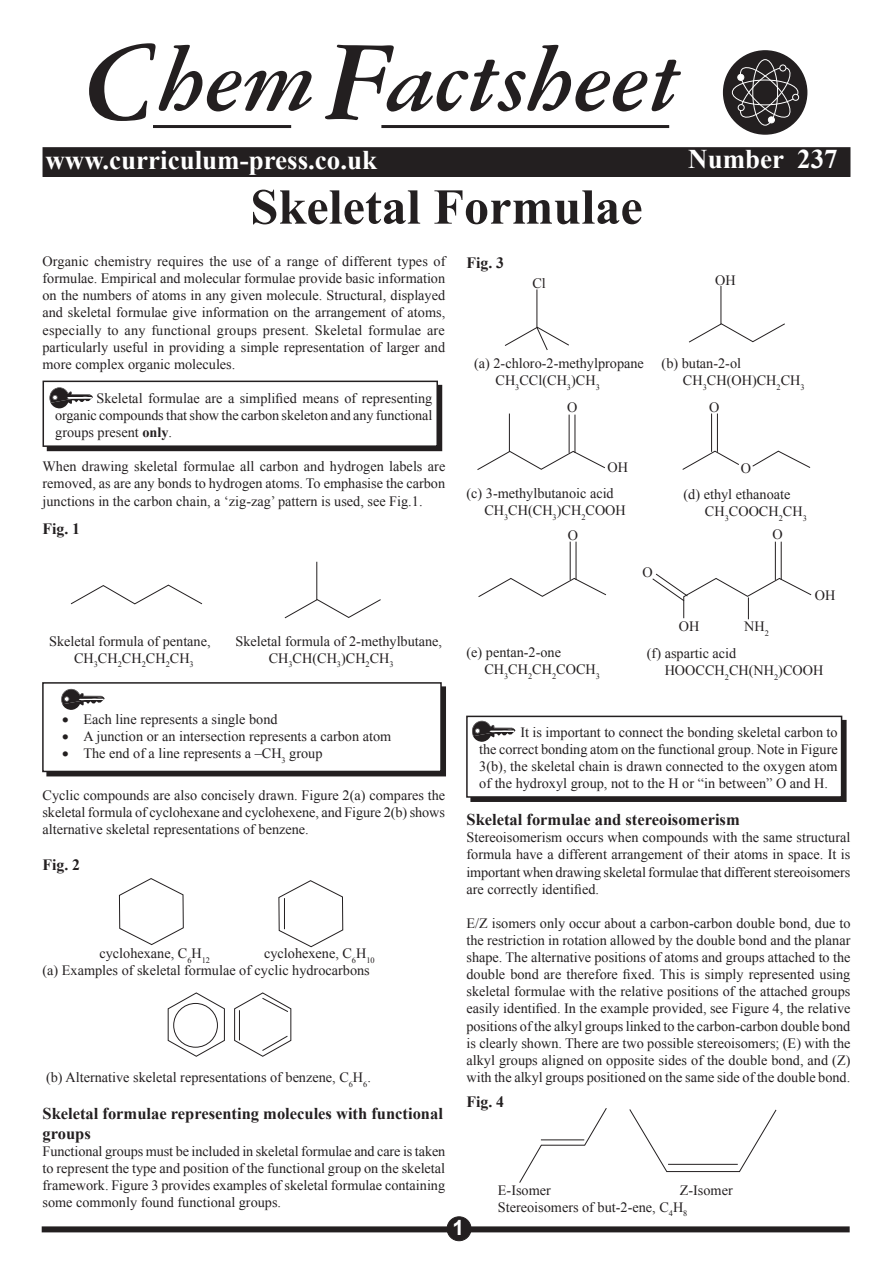
<style>
.page{position:relative;width:893px;height:1263px;background:#fff}
.page>*{position:absolute;margin:0;border:0;box-sizing:border-box;transform-origin:0 0}
.t1{font:italic 700 97.5px "American Garamond BT";color:#231f20}
.t2{font:700 50.25px "Times New Roman";color:#231f20}
.t3{font:700 27px "Times New Roman";color:#fff}
.t4{font:700 21px "Arial";color:#fff}
.t5{font:700 16.5px/19.8px "Times New Roman";color:#231f20}
.t6{font:700 15.75px "Times New Roman";color:#231f20}
.t7{font:14.25px/17.1px "Times New Roman";color:#231f20;text-align:justify}
.s1{font-size:120px}
.s2{font-weight:700}
</style>
<div class="page">
<div style="left:470px;top:720px;width:377px;height:82px;border:2px solid #231f20"></div>
<div style="left:467px;top:716px;width:375px;height:81px;background:#fff"></div>
<div style="left:466px;top:716px;width:376px;height:82px;border:2px solid #231f20"></div>
<div style="left:46px;top:686px;width:400px;height:90px;border:2px solid #231f20"></div>
<div style="left:43px;top:683px;width:398px;height:88px;background:#fff"></div>
<div style="left:42px;top:682px;width:400px;height:90px;border:2px solid #231f20"></div>
<div style="left:47px;top:385px;width:395px;height:66px;border:2px solid #231f20"></div>
<div style="left:43px;top:381px;width:394px;height:65px;background:#fff"></div>
<div style="left:43px;top:381px;width:395px;height:66px;border:2px solid #231f20"></div>
<div style="left:43px;top:148px;width:807px;height:28px;background:#231f20"></div>
<div style="left:43px;top:147px;width:807px;height:30px;border:2px solid #231f20"></div>
<div style="left:42px;top:1226px;width:808px;height:6px;background:#231f20"></div>
<div style="left:447px;top:1217px;width:24px;height:24px;background:#231f20;border-radius:50%"></div>
<div style="left:447px;top:1216px;width:24px;height:25px;border:1px solid #231f20;border-radius:50%"></div>
<div style="left:724px;top:51px;width:83px;height:83px;background:#231f20;border-radius:50%"></div>
<div style="left:723px;top:50px;width:84px;height:85px;border:2px solid #231f20;border-radius:50%"></div>
<hr style="left:153px;top:125px;width:138px;height:3px;background:#231f20">
<hr style="left:381px;top:125px;width:288px;height:3px;background:#231f20">
<div style="left:752px;top:59px;width:26px;height:67px;border:1px solid #fff;border-radius:50%"></div>
<div style="left:732px;top:80px;width:66px;height:25px;border:1px solid #fff;border-radius:50%"></div>
<svg style="left:736px;top:64px;width:63px;height:59px"></svg>
<div style="left:779px;top:65px;width:7px;height:6px;border:1px solid #fff;border-radius:50%"></div>
<svg style="left:49px;top:387px;width:44px;height:21px"></svg>
<svg style="left:70px;top:584px;width:133px;height:21px"></svg>
<svg style="left:284px;top:599px;width:97px;height:20px"></svg>
<hr style="left:316px;top:562px;width:1px;height:38px;background:#231f20">
<svg style="left:61px;top:689px;width:44px;height:21px"></svg>
<svg style="left:118px;top:878px;width:66px;height:67px"></svg>
<svg style="left:278px;top:880px;width:65px;height:67px"></svg>
<hr style="left:284px;top:898px;width:1px;height:31px;background:#231f20">
<svg style="left:167px;top:992px;width:58px;height:65px"></svg>
<div style="left:173px;top:1003px;width:45px;height:45px;border:1px solid #231f20;border-radius:50%"></div>
<svg style="left:234px;top:992px;width:58px;height:65px"></svg>
<hr style="left:537px;top:289px;width:1px;height:39px;background:#231f20">
<svg style="left:689px;top:323px;width:96px;height:20px"></svg>
<hr style="left:721px;top:286px;width:1px;height:38px;background:#231f20">
<svg style="left:504px;top:326px;width:65px;height:24px"></svg>
<svg style="left:477px;top:450px;width:128px;height:20px"></svg>
<hr style="left:509px;top:414px;width:1px;height:38px;background:#231f20">
<hr style="left:569px;top:415px;width:1px;height:38px;background:#231f20">
<hr style="left:575px;top:415px;width:1px;height:38px;background:#231f20">
<svg style="left:682px;top:450px;width:57px;height:20px"></svg>
<hr style="left:711px;top:414px;width:1px;height:38px;background:#231f20">
<hr style="left:717px;top:414px;width:1px;height:38px;background:#231f20">
<svg style="left:752px;top:450px;width:59px;height:18px"></svg>
<svg style="left:478px;top:578px;width:128px;height:19px"></svg>
<hr style="left:570px;top:542px;width:1px;height:38px;background:#231f20">
<hr style="left:576px;top:542px;width:1px;height:38px;background:#231f20">
<hr style="left:775px;top:542px;width:1px;height:38px;background:#231f20">
<hr style="left:781px;top:542px;width:1px;height:38px;background:#231f20">
<svg style="left:652px;top:573px;width:160px;height:46px"></svg>
<svg style="left:472px;top:721px;width:43px;height:21px"></svg>
<svg style="left:519px;top:1108px;width:88px;height:75px"></svg>
<svg style="left:629px;top:1109px;width:148px;height:63px"></svg>
<hr style="left:668px;top:1164px;width:70px;height:1px;background:#231f20">
<hr style="left:541px;top:1139px;width:43px;height:1px;background:#231f20">
<h1 class="t1" style="left:85px;top:21px;width:598px"><span class="s1">C</span>hem<span class="s1">F</span>actsheet</h1>
<h3 class="t3" style="left:45px;top:141px;width:333px">www.curriculum-press.co.uk</h3>
<h3 class="t3" style="left:688px;top:140px;width:151px">Number 237</h3>
<h2 class="t2" style="left:250px;top:172px;width:394px">Skeletal Formulae</h2>
<p class="t7" style="left:43px;top:253px;width:404px">Organic chemistry requires the use of a range of different types of formulae. Empirical and molecular formulae provide basic information on the numbers of atoms in any given molecule. Structural, displayed and skeletal formulae give information on the arrangement of atoms, especially to any functional groups present. Skeletal formulae are particularly useful in providing a simple representation of larger and more complex organic molecules.</p>
<p class="t7" style="left:55px;top:389px;width:379px;text-indent:41px">Skeletal formulae are a simplified means of representing organic compounds that show the carbon skeleton and any functional groups present <span class="s2">only</span>.</p>
<p class="t7" style="left:43px;top:458px;width:404px">When drawing skeletal formulae all carbon and hydrogen labels are removed, as are any bonds to hydrogen atoms. To emphasise the carbon junctions in the carbon chain, a ‘zig-zag’ pattern is used, see Fig.1.</p>
<p class="t6" style="left:43px;top:518px;width:39px">Fig. 1</p>
<p class="t7" style="left:49px;top:632px;width:163px">Skeletal formula of pentane,</p>
<p class="t7" style="left:236px;top:632px;width:208px">Skeletal formula of 2-methylbutane,</p>
<p class="t7" style="left:74px;top:649px;width:121px">CH<sub>3</sub>CH<sub>2</sub>CH<sub>2</sub>CH<sub>2</sub>CH<sub>3</sub></p>
<p class="t7" style="left:269px;top:649px;width:127px">CH<sub>3</sub>CH(CH<sub>3</sub>)CH<sub>2</sub>CH<sub>3</sub></p>
<p class="t7" style="left:62px;top:710px;width:217px">• Each line represents a single bond</p>
<p class="t7" style="left:62px;top:727px;width:331px">• A junction or an intersection represents a carbon atom</p>
<p class="t7" style="left:62px;top:744px;width:262px">• The end of a line represents a –CH<sub>3</sub> group</p>
<p class="t7" style="left:43px;top:786px;width:404px">Cyclic compounds are also concisely drawn. Figure 2(a) compares the skeletal formula of cyclohexane and cyclohexene, and Figure 2(b) shows alternative skeletal representations of benzene.</p>
<p class="t6" style="left:43px;top:854px;width:39px">Fig. 2</p>
<p class="t7" style="left:100px;top:945px;width:112px">cyclohexane, C<sub>6</sub>H<sub>12</sub></p>
<p class="t7" style="left:43px;top:945px;width:334px;text-indent:222px">cyclohexene, C<sub>6</sub>H<sub>10 </sub>(a) Examples of skeletal formulae of cyclic hydrocarbons</p>
<p class="t7" style="left:46px;top:1068px;width:326px">(b) Alternative skeletal representations of benzene, C<sub>6</sub>H<sub>6</sub>.</p>
<p class="t5" style="left:43px;top:1103px;width:402px">Skeletal formulae representing molecules with functional groups</p>
<p class="t7" style="left:43px;top:1142px;width:404px">Functional groups must be included in skeletal formulae and care is taken to represent the type and position of the functional group on the skeletal framework. Figure 3 provides examples of skeletal formulae containing some commonly found functional groups.</p>
<p class="t6" style="left:466px;top:252px;width:39px">Fig. 3</p>
<p class="t7" style="left:532px;top:274px;width:15px">Cl</p>
<p class="t7" style="left:715px;top:271px;width:22px">OH</p>
<p class="t7" style="left:495px;top:355px;width:150px;text-indent:-21px">(a) 2-chloro-2-methylpropane<br>CH<sub>3</sub>CCl(CH<sub>3</sub>)CH<sub>3</sub></p>
<p class="t7" style="left:683px;top:355px;width:123px;text-indent:-21px">(b) butan-2-ol<br>CH<sub>3</sub>CH(OH)CH<sub>2</sub>CH<sub>3</sub></p>
<p class="t7" style="left:567px;top:399px;width:12px">O</p>
<p class="t7" style="left:709px;top:399px;width:12px">O</p>
<p class="t7" style="left:608px;top:459px;width:22px">OH</p>
<p class="t7" style="left:741px;top:460px;width:12px">O</p>
<p class="t7" style="left:484px;top:484px;width:143px;text-indent:-18px">(c) 3-methylbutanoic acid<br>CH<sub>3</sub>CH(CH<sub>3</sub>)CH<sub>2</sub>COOH</p>
<p class="t7" style="left:705px;top:485px;width:103px;text-indent:-21px">(d) ethyl ethanoate<br>CH<sub>3</sub>COOCH<sub>2</sub>CH<sub>3</sub></p>
<p class="t7" style="left:568px;top:527px;width:12px">O</p>
<p class="t7" style="left:772px;top:526px;width:12px">O</p>
<p class="t7" style="left:643px;top:563px;width:12px">O</p>
<p class="t7" style="left:679px;top:617px;width:22px">OH</p>
<p class="t7" style="left:744px;top:618px;width:26px">NH<sub>2</sub></p>
<p class="t7" style="left:815px;top:587px;width:22px">OH</p>
<p class="t7" style="left:484px;top:644px;width:117px;text-indent:-18px">(e) pentan-2-one<br>CH<sub>3</sub>CH<sub>2</sub>CH<sub>2</sub>COCH<sub>3</sub></p>
<p class="t7" style="left:665px;top:644px;width:160px;text-indent:-18px">(f) aspartic acid<br>HOOCCH<sub>2</sub>CH(NH<sub>2</sub>)COOH</p>
<p class="t7" style="left:479px;top:723px;width:360px;text-indent:41px">It is important to connect the bonding skeletal carbon to the correct bonding atom on the functional group. Note in Figure 3(b), the skeletal chain is drawn connected to the oxygen atom of the hydroxyl group, not to the H or “in between” O and H.</p>
<p class="t5" style="left:466px;top:809px;width:275px">Skeletal formulae and stereoisomerism</p>
<p class="t7" style="left:466px;top:829px;width:385px">Stereoisomerism occurs when compounds with the same structural formula have a different arrangement of their atoms in space. It is important when drawing skeletal formulae that different stereoisomers are correctly identified.</p>
<p class="t7" style="left:466px;top:914px;width:385px">E/Z isomers only occur about a carbon-carbon double bond, due to the restriction in rotation allowed by the double bond and the planar shape. The alternative positions of atoms and groups attached to the double bond are therefore fixed. This is simply represented using skeletal formulae with the relative positions of the attached groups easily identified. In the example provided, see Figure 4, the relative positions of the alkyl groups linked to the carbon-carbon double bond is clearly shown. There are two possible stereoisomers; (E) with the alkyl groups aligned on opposite sides of the double bond, and (Z) with the alkyl groups positioned on the same side of the double bond.</p>
<p class="t6" style="left:466px;top:1091px;width:39px">Fig. 4</p>
<p class="t7" style="left:498px;top:1181px;width:55px">E-Isomer</p>
<p class="t7" style="left:498px;top:1181px;width:236px;text-indent:182px">Z-Isomer<br>Stereoisomers of but-2-ene, C<sub>4</sub>H<sub>8</sub></p>
<h3 class="t4" style="left:452px;top:1213px;width:13px">1</h3>
</div>
